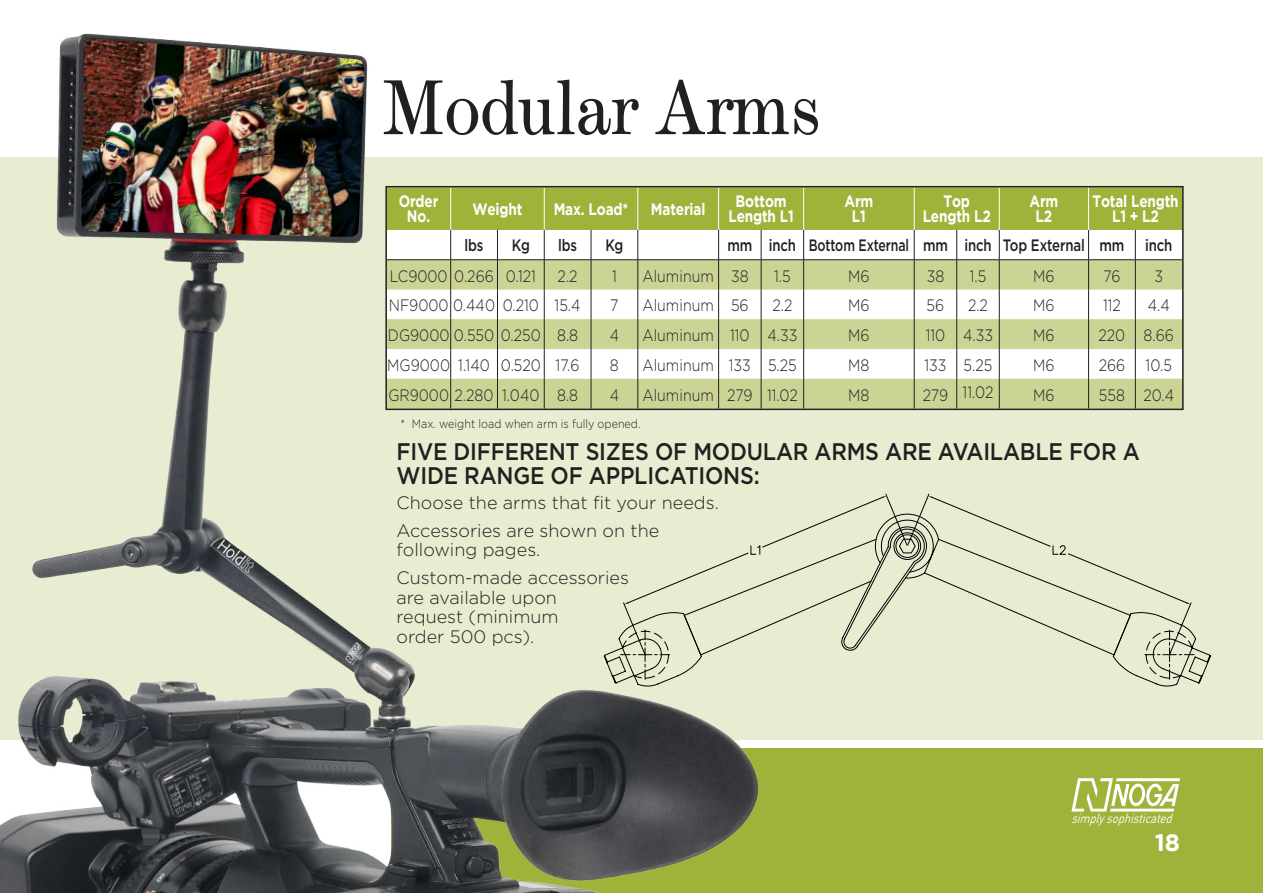
<style>
.page{position:relative;width:1263px;height:893px;background:#fff}
.page>*{position:absolute;margin:0;border:0;box-sizing:border-box;transform-origin:0 0}
.t1{font:76.5px "Modesto";letter-spacing:.02em;color:#231f20;scale:.9 1}
.t2{font:500 24px/24px "Gotham";letter-spacing:-.01em;color:#231f20;scale:.9 1}
.t3{font:700 24px "Gotham";color:#fff}
.t4{font:300 18px/28px "Gotham";color:#231f20}
.t5{font:300 16.5px "Gotham";color:#231f20;scale:.86 1}
.t6{font:700 16.5px/15px "Gotham";letter-spacing:-.01em;color:#fff;text-align:center;scale:.82 1}
.t7{font:500 16.5px "Gotham";letter-spacing:-.01em;color:#231f20;scale:.8 1}
.t8{font:italic 13.05px "DINOT";color:#fff;scale:.87 1}
.t9{font:300 12px "Gotham";color:#231f20;scale:.9 1}
</style>
<div class="page">
<div style="left:391px;top:748px;width:872px;height:145px;background:#9fb23a"></div>
<div style="left:0;top:157px;width:1263px;height:583px;background:#e8ecd1"></div>
<svg style="left:815px;top:513px;width:396px;height:174px"></svg>
<img style="left:0;top:33px;width:815px;height:860px">
<img style="left:81px;top:39px;width:284px;height:198px">
<svg style="left:1071px;top:778px;width:109px;height:34px"></svg>
<svg style="left:385px;top:185px;width:799px;height:226px;background:#d1d7a9"></svg>
<h1 class="t1" style="left:387px;top:64px;width:483px">Modular Arms</h1>
<p class="t6" style="left:399px;top:193px;width:50px">Order<br>No.</p>
<p class="t6" style="left:472px;top:201px;width:63px">Weight</p>
<p class="t6" style="left:554px;top:201px;width:93px">Max. Load*</p>
<p class="t6" style="left:651px;top:201px;width:68px">Material</p>
<p class="t6" style="left:728px;top:193px;width:81px">Bottom<br>Length L1</p>
<p class="t6" style="left:844px;top:193px;width:37px">Arm<br>L1</p>
<p class="t6" style="left:923px;top:193px;width:84px">Top<br>Length L2</p>
<p class="t6" style="left:1029px;top:193px;width:37px">Arm<br>L2</p>
<p class="t6" style="left:1092px;top:193px;width:107px">Total Length<br>L1 + L2</p>
<p class="t7" style="left:465px;top:235px;width:25px">lbs</p>
<p class="t7" style="left:512px;top:235px;width:24px">Kg</p>
<p class="t7" style="left:558px;top:235px;width:25px">lbs</p>
<p class="t7" style="left:605px;top:235px;width:24px">Kg</p>
<p class="t7" style="left:727px;top:235px;width:498px">mm inch Bottom External mm inch Top External mm</p>
<p class="t7" style="left:1145px;top:235px;width:36px">inch</p>
<p class="t5" style="left:390px;top:267px;width:172px">LC9000 0.266 0.121</p>
<p class="t5" style="left:558px;top:267px;width:25px">2.2</p>
<p class="t5" style="left:612px;top:267px;width:7px">1</p>
<p class="t5" style="left:642px;top:267px;width:125px">Aluminum 38</p>
<p class="t5" style="left:774px;top:267px;width:21px">1.5</p>
<p class="t5" style="left:848px;top:267px;width:26px">M6</p>
<p class="t5" style="left:927px;top:267px;width:22px">38</p>
<p class="t5" style="left:970px;top:267px;width:21px">1.5</p>
<p class="t5" style="left:1033px;top:267px;width:26px">M6</p>
<p class="t5" style="left:1103px;top:267px;width:21px">76</p>
<p class="t5" style="left:1154px;top:267px;width:12px">3</p>
<p class="t5" style="left:389px;top:296px;width:225px">NF9000 0.440 0.210 15.4</p>
<p class="t5" style="left:610px;top:296px;width:11px">7</p>
<p class="t5" style="left:642px;top:296px;width:125px">Aluminum 56</p>
<p class="t5" style="left:772px;top:296px;width:25px">2.2</p>
<p class="t5" style="left:848px;top:296px;width:26px">M6</p>
<p class="t5" style="left:927px;top:296px;width:22px">56</p>
<p class="t5" style="left:968px;top:296px;width:25px">2.2</p>
<p class="t5" style="left:1033px;top:296px;width:26px">M6</p>
<p class="t5" style="left:1103px;top:296px;width:22px">112</p>
<p class="t5" style="left:1148px;top:296px;width:27px">4.4</p>
<p class="t5" style="left:388px;top:326px;width:223px">DG9000 0.550 0.250 8.8</p>
<p class="t5" style="left:610px;top:326px;width:12px">4</p>
<p class="t5" style="left:642px;top:326px;width:182px">Aluminum 110 4.33</p>
<p class="t5" style="left:848px;top:326px;width:26px">M6</p>
<p class="t5" style="left:926px;top:326px;width:80px">110 4.33</p>
<p class="t5" style="left:1033px;top:326px;width:26px">M6</p>
<p class="t5" style="left:1098px;top:326px;width:89px">220 8.66</p>
<p class="t5" style="left:387px;top:356px;width:225px">MG9000 1.140 0.520 17.6</p>
<p class="t5" style="left:610px;top:356px;width:12px">8</p>
<p class="t5" style="left:642px;top:356px;width:181px">Aluminum 133 5.25</p>
<p class="t5" style="left:848px;top:356px;width:26px">M8</p>
<p class="t5" style="left:924px;top:356px;width:81px">133 5.25</p>
<p class="t5" style="left:1033px;top:356px;width:26px">M6</p>
<p class="t5" style="left:1099px;top:356px;width:87px">266 10.5</p>
<p class="t5" style="left:388px;top:386px;width:222px">GR9000 2.280 1.040 8.8</p>
<p class="t5" style="left:610px;top:386px;width:12px">4</p>
<p class="t5" style="left:642px;top:386px;width:182px">Aluminum 279 11.02</p>
<p class="t5" style="left:848px;top:386px;width:26px">M8</p>
<p class="t5" style="left:923px;top:383px;width:84px">279 11.02</p>
<p class="t5" style="left:1033px;top:386px;width:26px">M6</p>
<p class="t5" style="left:1099px;top:386px;width:89px">558 20.4</p>
<p class="t9" style="left:401px;top:418px;width:268px">* Max. weight load when arm is fully opened.</p>
<h2 class="t2" style="left:396px;top:440px;width:827px">FIVE DIFFERENT SIZES OF MODULAR ARMS ARE AVAILABLE FOR A<br>WIDE RANGE OF APPLICATIONS:</h2>
<p class="t4" style="left:396px;top:488px;width:324px">Choose the arms that fit your needs.<br>Accessories are shown on the</p>
<p class="t4" style="left:396px;top:536px;width:234px">following pages.<br>Custom-made accessories</p>
<p class="t4" style="left:396px;top:588px;width:164px;line-height:19.5px;text-align:justify">are available upon request (minimum order 500 pcs).</p>
<p class="t8" style="left:1071px;top:810px;width:122px">simplysophisticated</p>
<h2 class="t3" style="left:1155px;top:828px;width:27px">18</h2>
</div>
